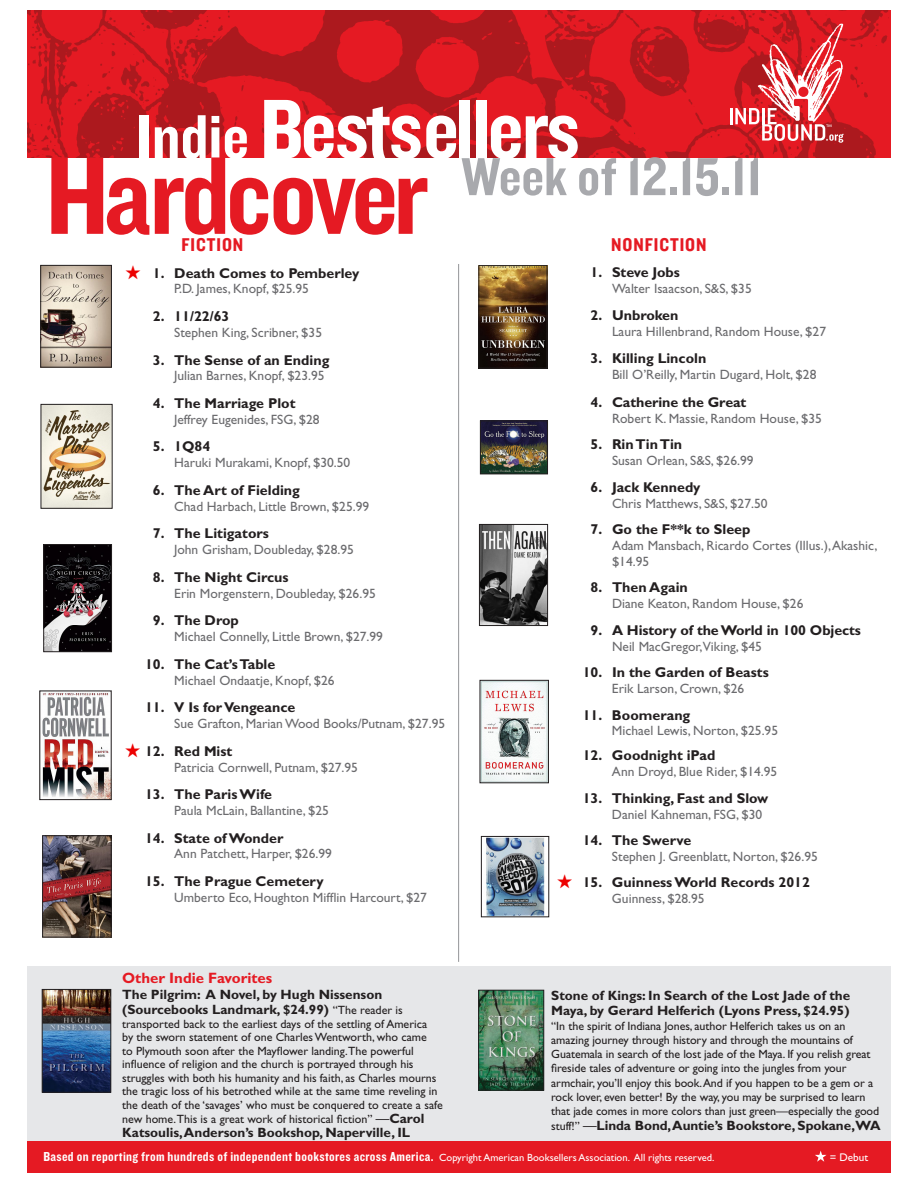
<style>
.page{position:relative;width:918px;height:1188px;background:#fff}
.page>*{position:absolute;margin:0;border:0;box-sizing:border-box;transform-origin:0 0}
.t1{font:114.6px "Knockout 50 Welterweight";letter-spacing:-.04em;color:#e51a23}
.t2{font:88.05px "Knockout 50 Welterweight";letter-spacing:-.03em;color:#fff}
.t3{font:55.5px "Knockout 50 Welterweight";color:#a8a9ad}
.t4{font:19.2px "Knockout 50 Welterweight";letter-spacing:.05em;color:#e51a23}
.Book_Title{font:700 15px "Gill Sans";color:#e51a23}
.t5{font:700 14.25px "Gill Sans";color:#231f20}
.t6{font:13.5px/15.8px "Gill Sans";color:#6b6b6e}
.t7{font:700 13.5px/15px "Gill Sans";color:#231f20}
.t8{font:13.5px "Knockout 50 Welterweight";letter-spacing:.025em;color:#fff}
.t9{font:12px/13.6px "Gill Sans";letter-spacing:-.005em;color:#231f20}
.t10{font:11.1px "Gill Sans";color:#fff}
.s1{font-size:65.1px}
.s2{font-weight:400;font-size:12px}
.s3{font-size:13.5px}
.s4{font-weight:700;font-size:13.5px}
.s5{font-weight:400}
.s6{font-family:"Gill Sans";font-size:10.5px}
</style>
<div class="page">
<img style="left:27px;top:10px;width:864px;height:148px">
<svg style="left:730px;top:23px;width:114px;height:120px"></svg>
<div style="left:27px;top:966px;width:864px;height:192px;background:#e6e7e9"></div>
<hr style="left:458px;top:264px;width:1px;height:698px;background:#939598">
<div style="left:27px;top:1142px;width:864px;height:31px;background:#e51a23"></div>
<img style="left:482px;top:682px;width:65px;height:99px">
<div style="left:480px;top:680px;width:69px;height:103px;border:1px solid #231f20"></div>
<img style="left:42px;top:267px;width:68px;height:98px">
<div style="left:40px;top:265px;width:72px;height:102px;border:1px solid #231f20"></div>
<img style="left:43px;top:406px;width:67px;height:101px">
<div style="left:41px;top:404px;width:71px;height:105px;border:1px solid #231f20"></div>
<img style="left:46px;top:546px;width:64px;height:104px">
<div style="left:44px;top:544px;width:68px;height:108px;border:1px solid #231f20"></div>
<img style="left:482px;top:423px;width:64px;height:49px">
<div style="left:480px;top:421px;width:68px;height:53px;border:1px solid #231f20"></div>
<img style="left:44px;top:838px;width:65px;height:97px">
<div style="left:42px;top:836px;width:69px;height:101px;border:1px solid #231f20"></div>
<img style="left:481px;top:526px;width:65px;height:98px">
<div style="left:479px;top:524px;width:69px;height:102px;border:1px solid #231f20"></div>
<img style="left:486px;top:838px;width:59px;height:77px">
<div style="left:481px;top:836px;width:68px;height:81px;border:1px solid #231f20"></div>
<img style="left:480px;top:992px;width:62px;height:96px">
<div style="left:478px;top:990px;width:66px;height:100px;border:1px solid #231f20"></div>
<img style="left:42px;top:693px;width:67px;height:105px">
<img style="left:481px;top:267px;width:64px;height:99px">
<div style="left:479px;top:265px;width:68px;height:103px;border:1px solid #231f20"></div>
<img style="left:44px;top:991px;width:65px;height:99px">
<div style="left:42px;top:989px;width:69px;height:103px;border:1px solid #231f20"></div>
<svg style="left:815px;top:1151px;width:12px;height:11px"></svg>
<p class="t2" style="left:136px;top:74px;width:445px"><span class="s1">Indie</span> Bestsellers</p>
<p class="t1" style="left:46px;top:124px;width:385px">Hardcover</p>
<p class="t3" style="left:461px;top:142px;width:302px">Week of 12.15.11</p>
<p class="t5" style="left:591px;top:264px;width:91px">1. Steve Jobs</p>
<p class="t6" style="left:612px;top:280px;width:141px">Walter Isaacson, S&amp;S, $35</p>
<p class="t5" style="left:591px;top:307px;width:89px">2. Unbroken</p>
<p class="t6" style="left:612px;top:324px;width:216px">Laura Hillenbrand, Random House, $27</p>
<p class="t5" style="left:591px;top:350px;width:117px">3. Killing Lincoln</p>
<p class="t6" style="left:612px;top:366px;width:206px">Bill O’Reilly, Martin Dugard, Holt, $28</p>
<p class="t5" style="left:591px;top:394px;width:157px">4. Catherine the Great</p>
<p class="t6" style="left:612px;top:411px;width:211px">Robert K. Massie, Random House, $35</p>
<p class="t5" style="left:591px;top:436px;width:93px">5. Rin Tin Tin</p>
<p class="t6" style="left:612px;top:453px;width:143px">Susan Orlean, S&amp;S, $26.99</p>
<p class="t5" style="left:591px;top:479px;width:111px">6. Jack Kennedy</p>
<p class="t6" style="left:612px;top:495px;width:157px">Chris Matthews, S&amp;S, $27.50</p>
<p class="t5" style="left:591px;top:521px;width:161px">7. Go the F**k to Sleep</p>
<p class="t6" style="left:612px;top:538px;width:267px">Adam Mansbach, Ricardo Cortes (Illus.), Akashic, $14.95</p>
<p class="t5" style="left:591px;top:579px;width:99px">8. Then Again</p>
<p class="t6" style="left:612px;top:596px;width:193px">Diane Keaton, Random House, $26</p>
<p class="t5" style="left:591px;top:622px;width:272px">9. A History of the World in 100 Objects</p>
<p class="t6" style="left:612px;top:638px;width:152px">Neil MacGregor,Viking, $45</p>
<p class="t5" style="left:583px;top:664px;width:187px">10. In the Garden of Beasts</p>
<p class="t6" style="left:612px;top:681px;width:134px">Erik Larson, Crown, $26</p>
<p class="t5" style="left:583px;top:706px;width:109px">11. Boomerang</p>
<p class="t6" style="left:612px;top:723px;width:168px">Michael Lewis, Norton, $25.95</p>
<p class="t5" style="left:583px;top:747px;width:134px">12. Goodnight iPad</p>
<p class="t6" style="left:612px;top:764px;width:167px">Ann Droyd, Blue Rider, $14.95</p>
<p class="t5" style="left:583px;top:790px;width:187px">13. Thinking, Fast and Slow</p>
<p class="t6" style="left:612px;top:806px;width:152px">Daniel Kahneman, FSG, $30</p>
<p class="t5" style="left:583px;top:832px;width:110px">14. The Swerve</p>
<p class="t6" style="left:612px;top:849px;width:207px">Stephen J. Greenblatt, Norton, $26.95</p>
<p class="t5" style="left:583px;top:873px;width:229px">15. Guinness World Records 2012</p>
<p class="t6" style="left:612px;top:891px;width:94px">Guinness, $28.95</p>
<p class="t4" style="left:182px;top:232px;width:63px">FICTION</p>
<p class="t4" style="left:611px;top:232px;width:97px">NONFICTION</p>
<p class="t5" style="left:153px;top:264px;width:208px">1. Death Comes to Pemberley</p>
<p class="t6" style="left:174px;top:281px;width:136px">P.D. James, Knopf, $25.95</p>
<p class="t5" style="left:153px;top:308px;width:78px">2. 11/22/63</p>
<p class="t6" style="left:174px;top:324px;width:149px">Stephen King, Scribner, $35</p>
<p class="t5" style="left:153px;top:351px;width:178px">3. The Sense of an Ending</p>
<p class="t6" style="left:174px;top:368px;width:152px">Julian Barnes, Knopf, $23.95</p>
<p class="t5" style="left:153px;top:395px;width:144px">4. The Marriage Plot</p>
<p class="t6" style="left:174px;top:411px;width:147px">Jeffrey Eugenides, FSG, $28</p>
<p class="t5" style="left:153px;top:438px;width:59px">5. 1Q84</p>
<p class="t6" style="left:174px;top:455px;width:178px">Haruki Murakami, Knopf, $30.50</p>
<p class="t5" style="left:153px;top:482px;width:148px">6. The Art of Fielding</p>
<p class="t6" style="left:174px;top:498px;width:196px">Chad Harbach, Little Brown, $25.99</p>
<p class="t5" style="left:153px;top:525px;width:118px">7. The Litigators</p>
<p class="t6" style="left:174px;top:542px;width:181px">John Grisham, Doubleday, $28.95</p>
<p class="t5" style="left:153px;top:569px;width:137px">8. The Night Circus</p>
<p class="t6" style="left:174px;top:585px;width:203px">Erin Morgenstern, Doubleday, $26.95</p>
<p class="t5" style="left:153px;top:612px;width:87px">9. The Drop</p>
<p class="t6" style="left:174px;top:629px;width:210px">Michael Connelly, Little Brown, $27.99</p>
<p class="t5" style="left:145px;top:656px;width:132px">10. The Cat’s Table</p>
<p class="t6" style="left:174px;top:672px;width:162px">Michael Ondaatje, Knopf, $26</p>
<p class="t5" style="left:145px;top:699px;width:152px">11. V Is for Vengeance</p>
<p class="t6" style="left:174px;top:716px;width:272px">Sue Grafton, Marian Wood Books/Putnam, $27.95</p>
<p class="t5" style="left:145px;top:743px;width:89px">12. Red Mist</p>
<p class="t6" style="left:174px;top:759px;width:185px">Patricia Cornwell, Putnam, $27.95</p>
<p class="t5" style="left:145px;top:786px;width:129px">13. The Paris Wife</p>
<p class="t6" style="left:174px;top:803px;width:156px">Paula McLain, Ballantine, $25</p>
<p class="t5" style="left:145px;top:829px;width:140px">14. State of Wonder</p>
<p class="t6" style="left:174px;top:846px;width:159px">Ann Patchett, Harper, $26.99</p>
<p class="t5" style="left:145px;top:873px;width:180px">15. The Prague Cemetery</p>
<p class="t6" style="left:174px;top:890px;width:254px">Umberto Eco, Houghton Mifflin Harcourt, $27</p>
<p class="Book_Title" style="left:122px;top:969px;width:152px">Other Indie Favorites</p>
<p class="t7" style="left:122px;top:987px;width:282px">The Pilgrim: A Novel, by Hugh Nissenson (Sourcebooks Landmark, $24.99) <span class="s2">“The reader is</span></p>
<p class="t9" style="left:122px;top:1017px;width:322px">transported back to the earliest days of the settling of America<br>by the sworn statement of one Charles Wentworth, who came<br>to Plymouth soon after the Mayflower landing.The powerful influence of religion and the church is portrayed through his struggles with both his humanity and his faith, as Charles mourns the tragic loss of his betrothed while at the same time reveling in the death of the ‘savages’ who must be conquered to create a safe new home.This is a great work of historical fiction” <span class="s3">—</span><span class="s4">Carol</span></p>
<p class="t7" style="left:122px;top:1125px;width:290px">Katsoulis, Anderson’s Bookshop, Naperville, IL</p>
<p class="t7" style="left:551px;top:987px;width:301px">Stone of Kings: In Search of the Lost Jade of the<br>Maya, by Gerard Helferich (Lyons Press, $24.95)</p>
<p class="t9" style="left:551px;top:1019px;width:330px;line-height:14.2px">“In the spirit of Indiana Jones, author Helferich takes us on an amazing journey through history and through the mountains of Guatemala in search of the lost jade of the Maya. If you relish great fireside tales of adventure or going into the jungles from your armchair, you’ll enjoy this book. And if you happen to be a gem or a rock lover, even better! By the way, you may be surprised to learn that jade comes in more colors than just green—especially the good</p>
<p class="t7" style="left:551px;top:1118px;width:331px"><span class="s2">stuff!”</span> <span class="s5">—</span>Linda Bond, Auntie’s Bookstore, Spokane,WA</p>
<p class="t8" style="left:44px;top:1148px;width:673px">Based on reporting from hundreds of independent bookstores across America. <span class="s6">Copyright American Booksellers Association. All rights reserved.</span></p>
<p class="t10" style="left:830px;top:1151px;width:40px">= Debut</p>
</div>
